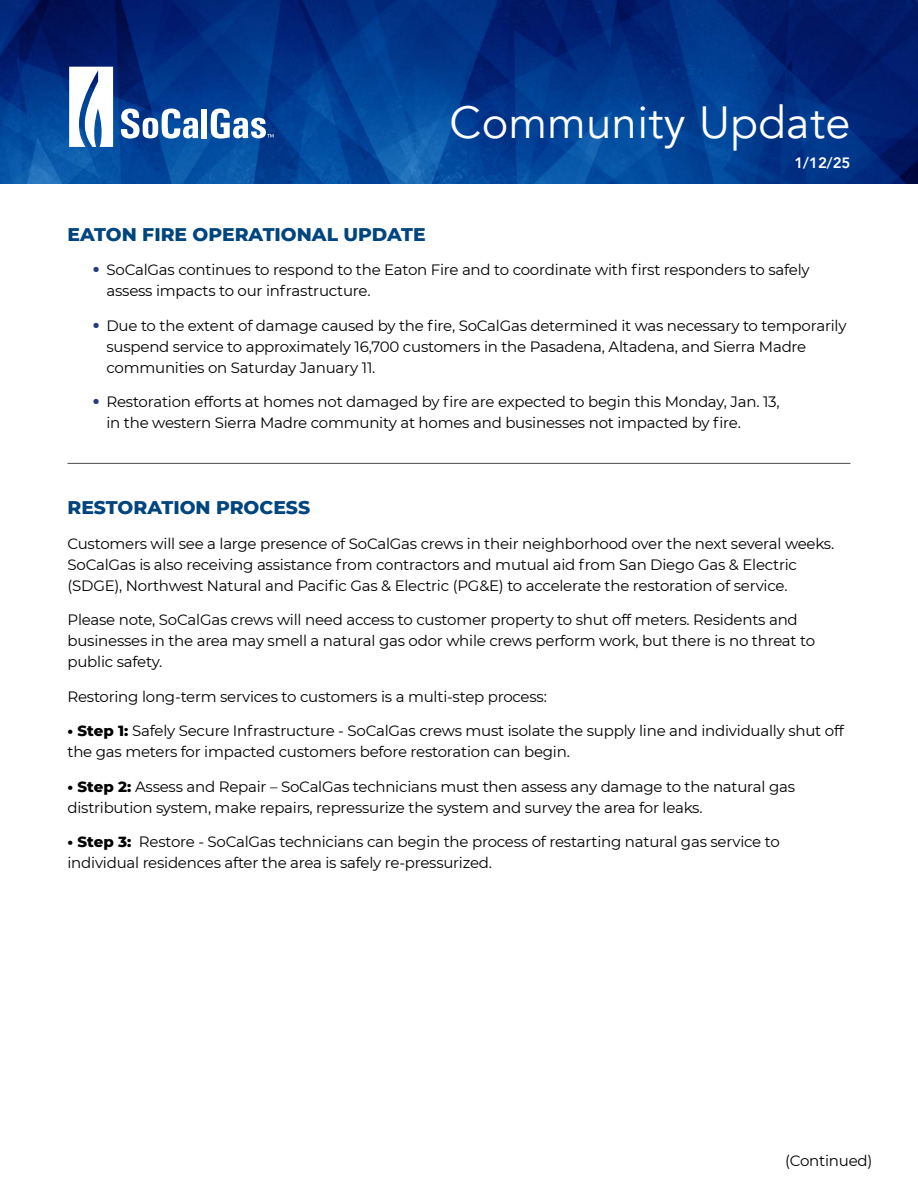
<style>
.page{position:relative;width:918px;height:1188px;background:#fff}
.page>*{position:absolute;margin:0;border:0;box-sizing:border-box;transform-origin:0 0}
.t1{font:45px "Avenir";letter-spacing:.01em;color:#fff}
.t2{font:800 18.75px "Montserrat";color:#00457e}
.t3{font:15px/21px "Montserrat";letter-spacing:-.015em;color:#000}
.t4{font:800 15px "Avenir";color:#fff}
.s1{font-weight:900;font-size:15.75px;color:#253c81}
.s2{font-weight:800}
</style>
<div class="page">
<img style="left:0;top:0;width:918px;height:184px">
<svg style="left:69px;top:67px;width:44px;height:80px"></svg>
<svg style="left:121px;top:109px;width:77px;height:30px"></svg>
<div style="left:202px;top:109px;width:5px;height:29px;background:#fff"></div>
<svg style="left:211px;top:109px;width:63px;height:30px"></svg>
<hr style="left:68px;top:463px;width:782px;height:1px;background:#4d4d4f">
<h1 class="t1" style="left:450px;top:96px;width:402px">Community Update</h1>
<p class="t4" style="left:794px;top:151px;width:58px">1/12/25</p>
<p class="t2" style="left:68px;top:220px;width:360px">EATON FIRE OPERATIONAL UPDATE</p>
<p class="t3" style="left:107px;top:259px;width:705px;text-indent:-14px"><span class="s1">•</span> SoCalGas continues to respond to the Eaton Fire and to coordinate with first responders to safely assess impacts to our infrastructure.</p>
<p class="t3" style="left:107px;top:314px;width:741px;text-indent:-14px"><span class="s1">•</span> Due to the extent of damage caused by the fire, SoCalGas determined it was necessary to temporarily suspend service to approximately 16,700 customers in the Pasadena, Altadena, and Sierra Madre communities on Saturday January 11.</p>
<p class="t3" style="left:107px;top:391px;width:675px;text-indent:-14px"><span class="s1">•</span> Restoration efforts at homes not damaged by fire are expected to begin this Monday, Jan. 13, in the western Sierra Madre community at homes and businesses not impacted by fire.</p>
<p class="t2" style="left:68px;top:494px;width:244px">RESTORATION PROCESS</p>
<p class="t3" style="left:68px;top:533px;width:768px">Customers will see a large presence of SoCalGas crews in their neighborhood over the next several weeks.<br>SoCalGas is also receiving assistance from contractors and mutual aid from San Diego Gas &amp; Electric (SDGE), Northwest Natural and Pacific Gas &amp; Electric (PG&amp;E) to accelerate the restoration of service.</p>
<p class="t3" style="left:68px;top:609px;width:749px">Please note, SoCalGas crews will need access to customer property to shut off meters. Residents and businesses in the area may smell a natural gas odor while crews perform work, but there is no threat to public safety.</p>
<p class="t3" style="left:68px;top:686px;width:481px">Restoring long-term services to customers is a multi-step process:</p>
<p class="t3" style="left:68px;top:720px;width:778px"><span class="s2">• Step 1:</span> Safely Secure Infrastructure - SoCalGas crews must isolate the supply line and individually shut off the gas meters for impacted customers before restoration can begin.</p>
<p class="t3" style="left:68px;top:776px;width:729px"><span class="s2">• Step 2:</span> Assess and Repair – SoCalGas technicians must then assess any damage to the natural gas distribution system, make repairs, repressurize the system and survey the area for leaks.</p>
<p class="t3" style="left:68px;top:831px;width:714px"><span class="s2">• Step 3:</span> Restore - SoCalGas technicians can begin the process of restarting natural gas service to individual residences after the area is safely re-pressurized.</p>
<p class="t3" style="left:785px;top:1149px;width:89px">(Continued)</p>
</div>
